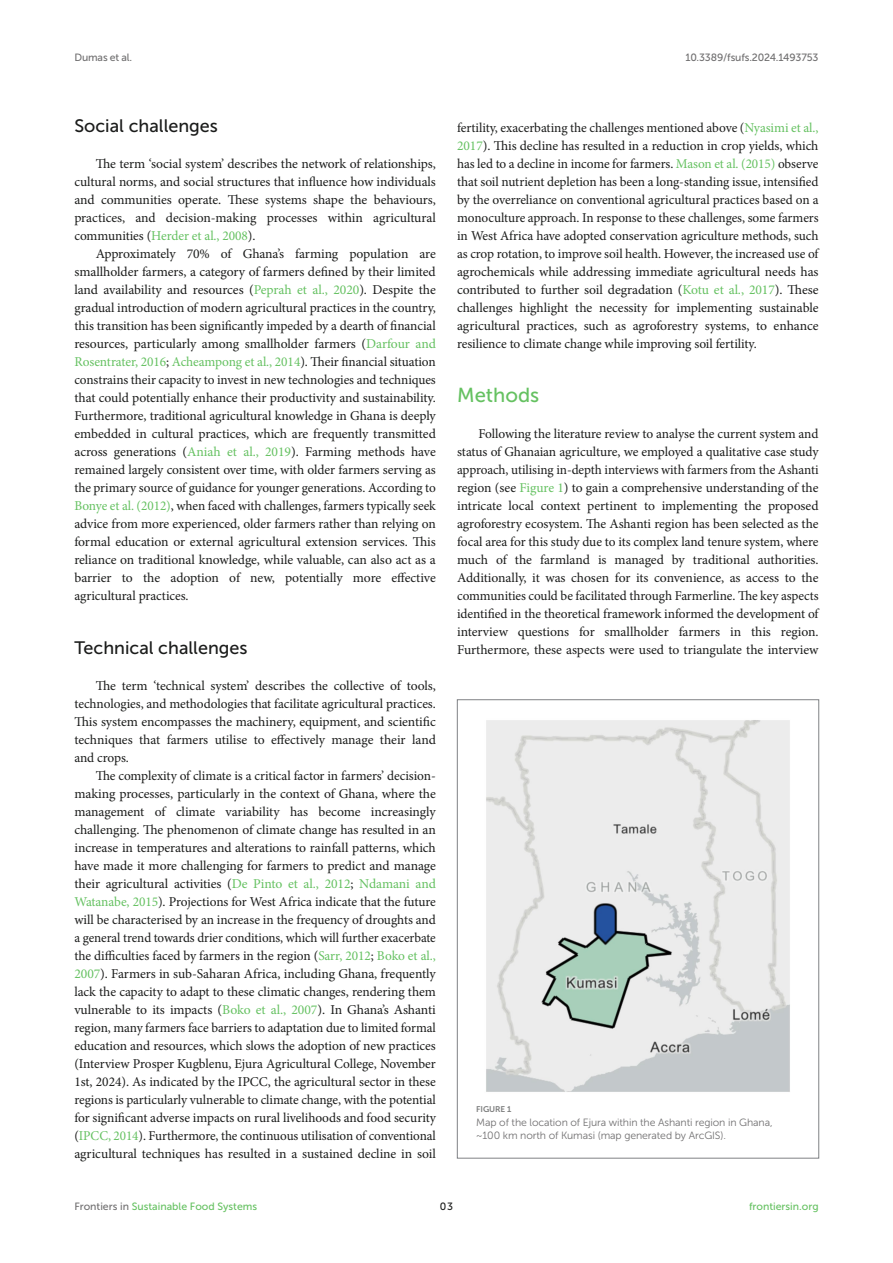
<style>
.page{position:relative;width:893px;height:1263px;background:#fff}
.page>*{position:absolute;margin:0;border:0;box-sizing:border-box;transform-origin:0 0}
.HEAD_1{font:20.25px "Museo Sans 500";color:#65c161}
.HEAD_2{font:18px "Museo Sans 500";color:#1b1c1b}
.TEXT{font:13.5px/18px "Minion Pro";letter-spacing:-.005em;color:#1b1c1b;text-align:justify}
.FIG_LEG{font:10.5px/13.5px "Museo Sans 300";letter-spacing:-.01em;color:#706f70}
.t1{font:10.5px "Museo Sans 500";color:#65c161}
.t2{font:10.5px "Museo Sans 500";letter-spacing:-.015em;color:#706f70}
.t3{font:10.5px "Museo Sans 500";color:#1b1c1b}
.FIG_HD{font:8.25px "Museo Sans 700";letter-spacing:-.01em;color:#7e7f7f}
.s1{color:#65c161}
.s2{color:#706f70}
</style>
<div class="page">
<img style="left:486px;top:720px;width:304px;height:372px">
<p class="t2" style="left:74px;top:51px;width:59px">Dumas et al.</p>
<p class="t2" style="left:685px;top:51px;width:135px">10.3389/fsufs.2024.1493753</p>
<p class="HEAD_2" style="left:74px;top:116px;width:145px">Social challenges</p>
<p class="TEXT" style="left:74px;top:155px;width:363px;text-indent:21px">The term ‘social system’ describes the network of relationships, cultural norms, and social structures that influence how individuals and communities operate. These systems shape the behaviours, practices, and decision-making processes within agricultural communities (<span class="s1">Herder et al., 2008</span>).</p>
<p class="TEXT" style="left:74px;top:245px;width:363px;text-indent:21px">Approximately 70% of Ghana’s farming population are smallholder farmers, a category of farmers defined by their limited land availability and resources (<span class="s1">Peprah et al., 2020</span>). Despite the gradual introduction of modern agricultural practices in the country, this transition has been significantly impeded by a dearth of financial resources, particularly among smallholder farmers (<span class="s1">Darfour and Rosentrater, 2016</span>; <span class="s1">Acheampong et al., 2014</span>). Their financial situation constrains their capacity to invest in new technologies and techniques that could potentially enhance their productivity and sustainability.<br>Furthermore, traditional agricultural knowledge in Ghana is deeply embedded in cultural practices, which are frequently transmitted across generations (<span class="s1">Aniah et al., 2019</span>). Farming methods have remained largely consistent over time, with older farmers serving as the primary source of guidance for younger generations. According to <span class="s1">Bonye et al. (2012)</span>, when faced with challenges, farmers typically seek advice from more experienced, older farmers rather than relying on formal education or external agricultural extension services. This reliance on traditional knowledge, while valuable, can also act as a barrier to the adoption of new, potentially more effective agricultural practices.</p>
<p class="HEAD_2" style="left:74px;top:638px;width:175px">Technical challenges</p>
<p class="TEXT" style="left:74px;top:677px;width:363px;text-indent:21px">The term ‘technical system’ describes the collective of tools, technologies, and methodologies that facilitate agricultural practices.<br>This system encompasses the machinery, equipment, and scientific techniques that farmers utilise to effectively manage their land and crops.</p>
<p class="TEXT" style="left:74px;top:767px;width:363px;text-indent:21px">The complexity of climate is a critical factor in farmers’ decision&shy;making processes, particularly in the context of Ghana, where the management of climate variability has become increasingly challenging. The phenomenon of climate change has resulted in an increase in temperatures and alterations to rainfall patterns, which have made it more challenging for farmers to predict and manage their agricultural activities (<span class="s1">De Pinto et al., 2012</span>; <span class="s1">Ndamani and Watanabe, 2015</span>). Projections for West Africa indicate that the future will be characterised by an increase in the frequency of droughts and a general trend towards drier conditions, which will further exacerbate the difficulties faced by farmers in the region (<span class="s1">Sarr, 2012</span>; <span class="s1">Boko et al., 2007</span>). Farmers in sub-Saharan Africa, including Ghana, frequently lack the capacity to adapt to these climatic changes, rendering them vulnerable to its impacts (<span class="s1">Boko et al., 2007</span>). In Ghana’s Ashanti region, many farmers face barriers to adaptation due to limited formal education and resources, which slows the adoption of new practices (Interview Prosper Kugblenu, Ejura Agricultural College, November 1st, 2024). As indicated by the IPCC, the agricultural sector in these regions is particularly vulnerable to climate change, with the potential for significant adverse impacts on rural livelihoods and food security (<span class="s1">IPCC, 2014</span>). Furthermore, the continuous utilisation of conventional agricultural techniques has resulted in a sustained decline in soil</p>
<p class="TEXT" style="left:457px;top:119px;width:363px">fertility, exacerbating the challenges mentioned above (<span class="s1">Nyasimi et al., 2017</span>). This decline has resulted in a reduction in crop yields, which has led to a decline in income for farmers. <span class="s1">Mason et al. (2015)</span> observe that soil nutrient depletion has been a long-standing issue, intensified by the overreliance on conventional agricultural practices based on a monoculture approach. In response to these challenges, some farmers in West Africa have adopted conservation agriculture methods, such as crop rotation, to improve soil health. However, the increased use of agrochemicals while addressing immediate agricultural needs has contributed to further soil degradation (<span class="s1">Kotu et al., 2017</span>). These challenges highlight the necessity for implementing sustainable agricultural practices, such as agroforestry systems, to enhance resilience to climate change while improving soil fertility.</p>
<p class="HEAD_1" style="left:457px;top:384px;width:84px">Methods</p>
<p class="TEXT" style="left:457px;top:425px;width:363px;text-indent:21px">Following the literature review to analyse the current system and status of Ghanaian agriculture, we employed a qualitative case study approach, utilising in-depth interviews with farmers from the Ashanti region (see <span class="s1">Figure 1</span>) to gain a comprehensive understanding of the intricate local context pertinent to implementing the proposed agroforestry ecosystem. The Ashanti region has been selected as the focal area for this study due to its complex land tenure system, where much of the farmland is managed by traditional authorities.<br>Additionally, it was chosen for its convenience, as access to the communities could be facilitated through Farmerline. The key aspects identified in the theoretical framework informed the development of interview questions for smallholder farmers in this region.<br>Furthermore, these aspects were used to triangulate the interview</p>
<p class="FIG_HD" style="left:476px;top:1105px;width:37px">FIGURE 1</p>
<p class="FIG_LEG" style="left:476px;top:1115px;width:298px">Map of the location of Ejura within the Ashanti region in Ghana, ~100 km north of Kumasi (map generated by ArcGIS).</p>
<p class="t1" style="left:74px;top:1200px;width:184px"><span class="s2">Frontiers in</span> Sustainable Food Systems</p>
<p class="t3" style="left:440px;top:1200px;width:15px">03</p>
<p class="t1" style="left:749px;top:1200px;width:71px">frontiersin.org</p>
</div>
